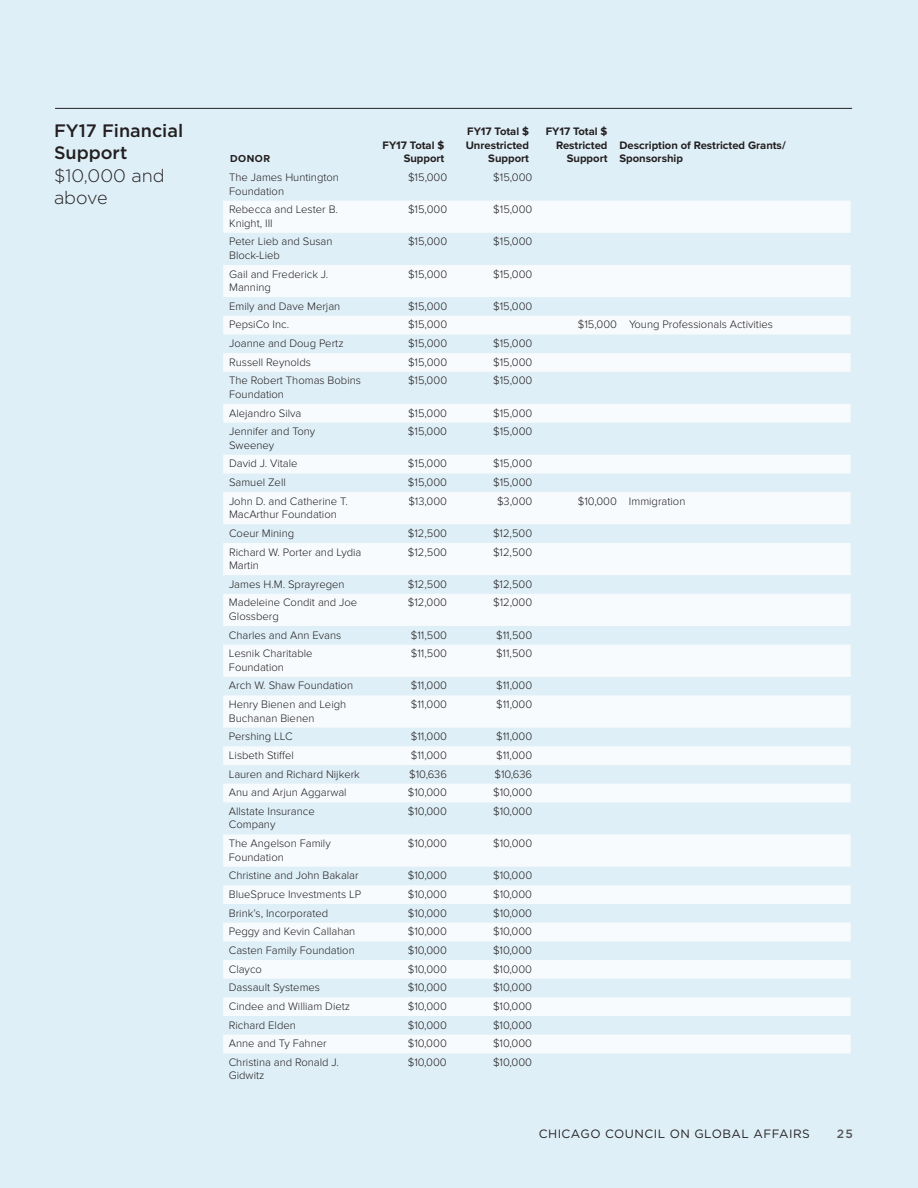
<style>
.page{position:relative;width:918px;height:1188px;background:#dfeff7}
.page>*{position:absolute;margin:0;border:0;box-sizing:border-box;transform-origin:0 0}
.Heading_3{font:500 18px/22.5px "Gotham";color:#231f20}
.t1{font:12px "Gotham";letter-spacing:.04em;color:#231f20}
.t2{font:500 12px "Gotham";color:#57585a}
.Heading_3-2{font:300 11.25px/13.5px "Proxima Nova";color:#231f20}
.Heading_3-3{font:700 11.25px/13.5px "Proxima Nova";color:#231f20;text-align:right}
.t3{font:700 10.5px "Proxima Nova";letter-spacing:.05em;color:#231f20}
.s1{font-weight:300}
</style>
<div class="page">
<hr style="left:55px;top:108px;width:797px;height:1px;background:#231f20">
<svg style="left:223px;top:201px;width:628px;height:852px;fill:#f8fbfd"></svg>
<p class="Heading_3" style="left:54px;top:119px;width:131px">FY17 Financial<br>Support <span class="s1">$10,000 and above</span></p>
<p class="t3" style="left:230px;top:153px;width:42px">DONOR</p>
<p class="Heading_3-3" style="left:383px;top:138px;width:63px">FY17 Total $<br>Support</p>
<p class="Heading_3-3" style="left:466px;top:125px;width:65px">FY17 Total $<br>Unrestricted<br>Support</p>
<p class="Heading_3-3" style="left:546px;top:125px;width:63px">FY17 Total $<br>Restricted<br>Support</p>
<p class="Heading_3-3" style="left:620px;top:138px;width:168px;text-align:left">Description of Restricted Grants/<br>Sponsorship</p>
<p class="Heading_3-2" style="left:229px;top:171px;width:111px">The James Huntington<br>Foundation</p>
<p class="Heading_3-2" style="left:408px;top:171px;width:41px">$15,000</p>
<p class="Heading_3-2" style="left:493px;top:171px;width:41px">$15,000</p>
<p class="Heading_3-2" style="left:229px;top:203px;width:110px">Rebecca and Lester B.<br>Knight, III</p>
<p class="Heading_3-2" style="left:408px;top:203px;width:41px">$15,000</p>
<p class="Heading_3-2" style="left:493px;top:203px;width:41px">$15,000</p>
<p class="Heading_3-2" style="left:229px;top:235px;width:105px">Peter Lieb and Susan<br>Block-Lieb</p>
<p class="Heading_3-2" style="left:408px;top:235px;width:41px">$15,000</p>
<p class="Heading_3-2" style="left:493px;top:235px;width:41px">$15,000</p>
<p class="Heading_3-2" style="left:229px;top:267px;width:101px">Gail and Frederick J.<br>Manning</p>
<p class="Heading_3-2" style="left:408px;top:267px;width:41px">$15,000</p>
<p class="Heading_3-2" style="left:493px;top:267px;width:41px">$15,000</p>
<p class="Heading_3-2" style="left:229px;top:299px;width:113px">Emily and Dave Merjan</p>
<p class="Heading_3-2" style="left:408px;top:299px;width:41px">$15,000</p>
<p class="Heading_3-2" style="left:493px;top:299px;width:41px">$15,000</p>
<p class="Heading_3-2" style="left:229px;top:318px;width:62px">PepsiCo Inc.</p>
<p class="Heading_3-2" style="left:408px;top:318px;width:41px">$15,000</p>
<p class="Heading_3-2" style="left:578px;top:318px;width:41px">$15,000</p>
<p class="Heading_3-2" style="left:629px;top:318px;width:145px">Young Professionals Activities</p>
<p class="Heading_3-2" style="left:229px;top:337px;width:116px">Joanne and Doug Pertz</p>
<p class="Heading_3-2" style="left:408px;top:337px;width:41px">$15,000</p>
<p class="Heading_3-2" style="left:493px;top:337px;width:41px">$15,000</p>
<p class="Heading_3-2" style="left:229px;top:355px;width:83px">Russell Reynolds</p>
<p class="Heading_3-2" style="left:408px;top:355px;width:41px">$15,000</p>
<p class="Heading_3-2" style="left:493px;top:355px;width:41px">$15,000</p>
<p class="Heading_3-2" style="left:229px;top:374px;width:133px">The Robert Thomas Bobins<br>Foundation</p>
<p class="Heading_3-2" style="left:408px;top:374px;width:41px">$15,000</p>
<p class="Heading_3-2" style="left:493px;top:374px;width:41px">$15,000</p>
<p class="Heading_3-2" style="left:229px;top:406px;width:74px">Alejandro Silva</p>
<p class="Heading_3-2" style="left:408px;top:406px;width:41px">$15,000</p>
<p class="Heading_3-2" style="left:493px;top:406px;width:41px">$15,000</p>
<p class="Heading_3-2" style="left:229px;top:425px;width:88px">Jennifer and Tony<br>Sweeney</p>
<p class="Heading_3-2" style="left:408px;top:425px;width:41px">$15,000</p>
<p class="Heading_3-2" style="left:493px;top:425px;width:41px">$15,000</p>
<p class="Heading_3-2" style="left:229px;top:457px;width:70px">David J. Vitale</p>
<p class="Heading_3-2" style="left:408px;top:457px;width:41px">$15,000</p>
<p class="Heading_3-2" style="left:493px;top:457px;width:41px">$15,000</p>
<p class="Heading_3-2" style="left:229px;top:476px;width:58px">Samuel Zell</p>
<p class="Heading_3-2" style="left:408px;top:476px;width:41px">$15,000</p>
<p class="Heading_3-2" style="left:493px;top:476px;width:41px">$15,000</p>
<p class="Heading_3-2" style="left:229px;top:494px;width:120px">John D. and Catherine T.<br>MacArthur Foundation</p>
<p class="Heading_3-2" style="left:408px;top:494px;width:40px">$13,000</p>
<p class="Heading_3-2" style="left:497px;top:494px;width:37px">$3,000</p>
<p class="Heading_3-2" style="left:578px;top:494px;width:41px">$10,000</p>
<p class="Heading_3-2" style="left:629px;top:494px;width:58px">Immigration</p>
<p class="Heading_3-2" style="left:229px;top:527px;width:67px">Coeur Mining</p>
<p class="Heading_3-2" style="left:408px;top:527px;width:41px">$12,500</p>
<p class="Heading_3-2" style="left:493px;top:527px;width:41px">$12,500</p>
<p class="Heading_3-2" style="left:229px;top:545px;width:134px">Richard W. Porter and Lydia<br>Martin</p>
<p class="Heading_3-2" style="left:408px;top:545px;width:41px">$12,500</p>
<p class="Heading_3-2" style="left:493px;top:545px;width:41px">$12,500</p>
<p class="Heading_3-2" style="left:229px;top:577px;width:117px">James H.M. Sprayregen</p>
<p class="Heading_3-2" style="left:408px;top:577px;width:41px">$12,500</p>
<p class="Heading_3-2" style="left:493px;top:577px;width:41px">$12,500</p>
<p class="Heading_3-2" style="left:229px;top:596px;width:130px">Madeleine Condit and Joe<br>Glossberg</p>
<p class="Heading_3-2" style="left:408px;top:596px;width:41px">$12,000</p>
<p class="Heading_3-2" style="left:493px;top:596px;width:41px">$12,000</p>
<p class="Heading_3-2" style="left:229px;top:628px;width:114px">Charles and Ann Evans</p>
<p class="Heading_3-2" style="left:411px;top:628px;width:38px">$11,500</p>
<p class="Heading_3-2" style="left:496px;top:628px;width:38px">$11,500</p>
<p class="Heading_3-2" style="left:229px;top:647px;width:85px">Lesnik Charitable<br>Foundation</p>
<p class="Heading_3-2" style="left:411px;top:647px;width:38px">$11,500</p>
<p class="Heading_3-2" style="left:496px;top:647px;width:38px">$11,500</p>
<p class="Heading_3-2" style="left:229px;top:679px;width:126px">Arch W. Shaw Foundation</p>
<p class="Heading_3-2" style="left:411px;top:679px;width:38px">$11,000</p>
<p class="Heading_3-2" style="left:496px;top:679px;width:38px">$11,000</p>
<p class="Heading_3-2" style="left:229px;top:698px;width:119px">Henry Bienen and Leigh<br>Buchanan Bienen</p>
<p class="Heading_3-2" style="left:411px;top:698px;width:38px">$11,000</p>
<p class="Heading_3-2" style="left:496px;top:698px;width:38px">$11,000</p>
<p class="Heading_3-2" style="left:229px;top:730px;width:65px">Pershing LLC</p>
<p class="Heading_3-2" style="left:411px;top:730px;width:38px">$11,000</p>
<p class="Heading_3-2" style="left:496px;top:730px;width:38px">$11,000</p>
<p class="Heading_3-2" style="left:229px;top:749px;width:66px">Lisbeth Stiffel</p>
<p class="Heading_3-2" style="left:411px;top:749px;width:38px">$11,000</p>
<p class="Heading_3-2" style="left:496px;top:749px;width:38px">$11,000</p>
<p class="Heading_3-2" style="left:229px;top:767px;width:133px">Lauren and Richard Nijkerk</p>
<p class="Heading_3-2" style="left:409px;top:767px;width:39px">$10,636</p>
<p class="Heading_3-2" style="left:494px;top:767px;width:39px">$10,636</p>
<p class="Heading_3-2" style="left:229px;top:786px;width:119px">Anu and Arjun Aggarwal</p>
<p class="Heading_3-2" style="left:408px;top:786px;width:41px">$10,000</p>
<p class="Heading_3-2" style="left:493px;top:786px;width:41px">$10,000</p>
<p class="Heading_3-2" style="left:229px;top:805px;width:87px">Allstate Insurance<br>Company</p>
<p class="Heading_3-2" style="left:408px;top:805px;width:41px">$10,000</p>
<p class="Heading_3-2" style="left:493px;top:805px;width:41px">$10,000</p>
<p class="Heading_3-2" style="left:229px;top:837px;width:103px">The Angelson Family<br>Foundation</p>
<p class="Heading_3-2" style="left:408px;top:837px;width:41px">$10,000</p>
<p class="Heading_3-2" style="left:493px;top:837px;width:41px">$10,000</p>
<p class="Heading_3-2" style="left:229px;top:869px;width:131px">Christine and John Bakalar</p>
<p class="Heading_3-2" style="left:408px;top:869px;width:41px">$10,000</p>
<p class="Heading_3-2" style="left:493px;top:869px;width:41px">$10,000</p>
<p class="Heading_3-2" style="left:229px;top:888px;width:134px">BlueSpruce Investments LP</p>
<p class="Heading_3-2" style="left:408px;top:888px;width:41px">$10,000</p>
<p class="Heading_3-2" style="left:493px;top:888px;width:41px">$10,000</p>
<p class="Heading_3-2" style="left:229px;top:906px;width:101px">Brink’s, Incorporated</p>
<p class="Heading_3-2" style="left:408px;top:906px;width:41px">$10,000</p>
<p class="Heading_3-2" style="left:493px;top:906px;width:41px">$10,000</p>
<p class="Heading_3-2" style="left:229px;top:925px;width:128px">Peggy and Kevin Callahan</p>
<p class="Heading_3-2" style="left:408px;top:925px;width:41px">$10,000</p>
<p class="Heading_3-2" style="left:493px;top:925px;width:41px">$10,000</p>
<p class="Heading_3-2" style="left:229px;top:944px;width:127px">Casten Family Foundation</p>
<p class="Heading_3-2" style="left:408px;top:944px;width:41px">$10,000</p>
<p class="Heading_3-2" style="left:493px;top:944px;width:41px">$10,000</p>
<p class="Heading_3-2" style="left:229px;top:962px;width:35px">Clayco</p>
<p class="Heading_3-2" style="left:408px;top:962px;width:41px">$10,000</p>
<p class="Heading_3-2" style="left:493px;top:962px;width:41px">$10,000</p>
<p class="Heading_3-2" style="left:229px;top:981px;width:93px">Dassault Systemes</p>
<p class="Heading_3-2" style="left:408px;top:981px;width:41px">$10,000</p>
<p class="Heading_3-2" style="left:493px;top:981px;width:41px">$10,000</p>
<p class="Heading_3-2" style="left:229px;top:1000px;width:123px">Cindee and William Dietz</p>
<p class="Heading_3-2" style="left:408px;top:1000px;width:41px">$10,000</p>
<p class="Heading_3-2" style="left:493px;top:1000px;width:41px">$10,000</p>
<p class="Heading_3-2" style="left:229px;top:1018px;width:69px">Richard Elden</p>
<p class="Heading_3-2" style="left:408px;top:1018px;width:41px">$10,000</p>
<p class="Heading_3-2" style="left:493px;top:1018px;width:41px">$10,000</p>
<p class="Heading_3-2" style="left:229px;top:1037px;width:99px">Anne and Ty Fahner</p>
<p class="Heading_3-2" style="left:408px;top:1037px;width:41px">$10,000</p>
<p class="Heading_3-2" style="left:493px;top:1037px;width:41px">$10,000</p>
<p class="Heading_3-2" style="left:229px;top:1056px;width:112px">Christina and Ronald J.<br>Gidwitz</p>
<p class="Heading_3-2" style="left:408px;top:1056px;width:41px">$10,000</p>
<p class="Heading_3-2" style="left:493px;top:1056px;width:41px">$10,000</p>
<p class="t1" style="left:539px;top:1126px;width:273px">CHICAGO COUNCIL ON GLOBAL AFFAIRS</p>
<p class="t2" style="left:837px;top:1126px;width:18px">25</p>
</div>
